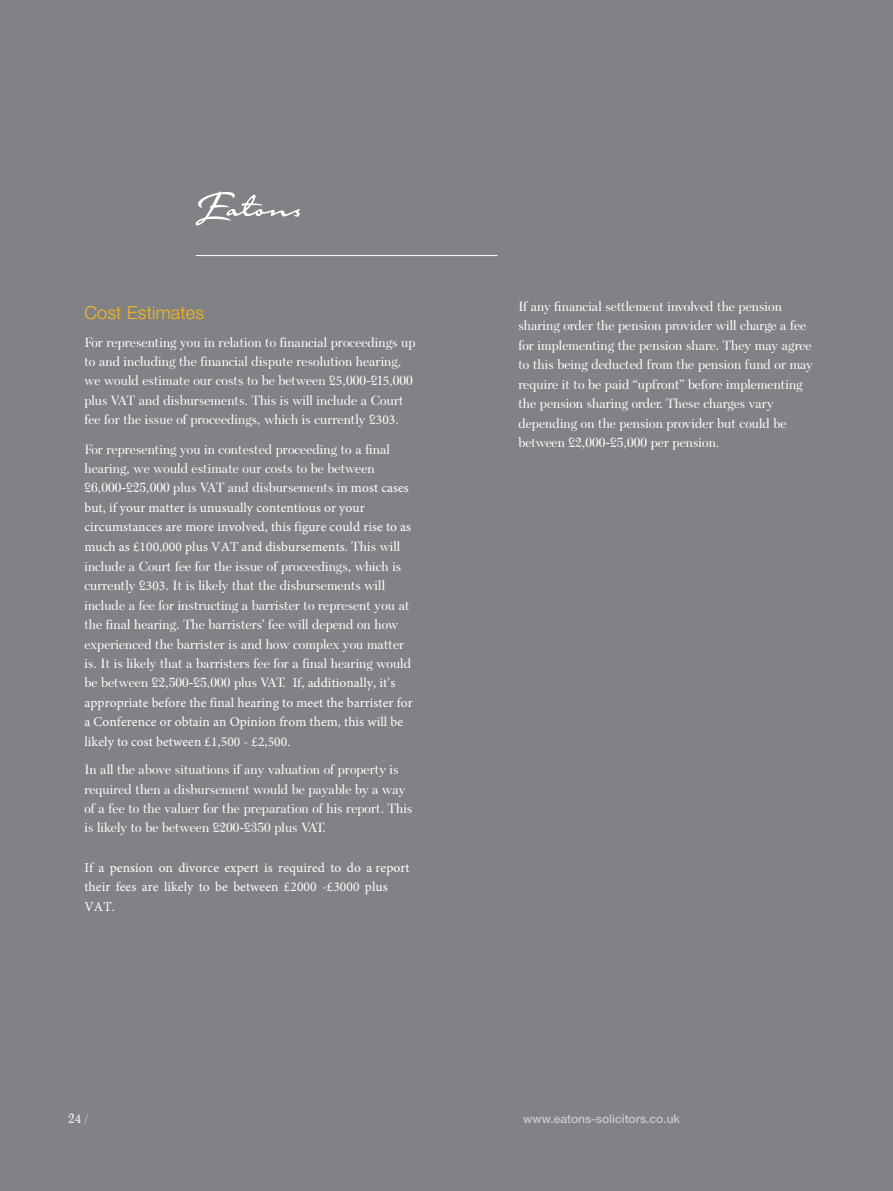
<style>
.page{position:relative;width:893px;height:1191px;background:#808285}
.page>*{position:absolute;margin:0;border:0;box-sizing:border-box;transform-origin:0 0}
.t1{font:300 18px "Helvetica Neue LT Pro";letter-spacing:.01em;color:#fcb814}
.t2{font:13.5px/19.4px "Scotch FB Display";letter-spacing:.005em;color:#fff}
.t3{font:13.5px/19.5px "Minion Pro";letter-spacing:.005em;color:#fff}
.t4{font:500 12px "Helvetica Neue LT Pro";color:#c7c8ca}
.s1{font-family:"Minion Pro"}
.s2{font-family:"Scotch FB Display"}
</style>
<div class="page">
<hr style="left:196px;top:255px;width:301px;height:1px;background:#fff">
<svg style="left:196px;top:191px;width:104px;height:34px"></svg>
<h1 class="t1" style="left:84px;top:301px;width:121px">Cost Estimates</h1>
<p class="t2" style="left:84px;top:332px;width:333px">For representing you in relation to financial proceedings up to and including the financial dispute resolution hearing, we would estimate our costs to be between £<span class="s1">5</span>,000-£1<span class="s1">5</span>,000 plus VAT and disbursements. This is will include a Court fee for the issue of proceedings, which is currently £<span class="s1">303</span>.</p>
<p class="t2" style="left:84px;top:439px;width:326px">For representing you in contested proceeding to a final hearing, we would estimate our costs to be between £6,000-£25,000 plus VAT and disbursements <span class="s1">in most cases</span></p>
<p class="t3" style="left:84px;top:498px;width:328px">but, if your matter is unusually contentious or your circumstances are more involved, this figure could rise to as much as £100,000 plus VAT and disbursements. <span class="s2">This will</span></p>
<p class="t2" style="left:84px;top:556px;width:328px">include a Court fee for the issue of proceedings, which is currently £<span class="s1">303</span>. It is likely that the disbursements will include a fee for instructing a barrister to represent you at the final hearing. The barristers’ fee will depend on how experienced the barrister is and how complex you matter is. It is likely that a barristers fee for a final hearing would be between £2,500-£5,000 plus VAT. <span class="s1">If, additionally, it’s</span></p>
<p class="t3" style="left:84px;top:693px;width:330px">appropriate before the final hearing to meet the barrister for a Conference or obtain an Opinion from them, this will be likely to cost between £1,500 - £2,500.</p>
<p class="t2" style="left:84px;top:760px;width:329px">In all the above situations if any valuation of property is required then a disbursement would be payable by a way of a fee to the valuer for the preparation of his report. This is likely to be between £200-£350 plus VAT.</p>
<p class="t3" style="left:84px;top:857px;width:327px">If a pension on divorce expert is required to do a report their fees are likely to be between £2000 -£3000 plus<br>VAT.</p>
<p class="t2" style="left:68px;top:1108px;width:22px">2<span class="s1">4</span> /</p>
<p class="t2" style="left:518px;top:296px;width:296px">If any financial settlement involved the pension sharing order the pension provider will charge a fee for implementing the pension share. They may agree to this being deducted from the pension fund or may require it to be paid “upfront” before implementing the pension sharing order. These charges vary depending on the pension provider but could be between £2,000-£5,000 per pension.</p>
<p class="t4" style="left:523px;top:1111px;width:158px">www.eatons-solicitors.co.uk</p>
</div>
